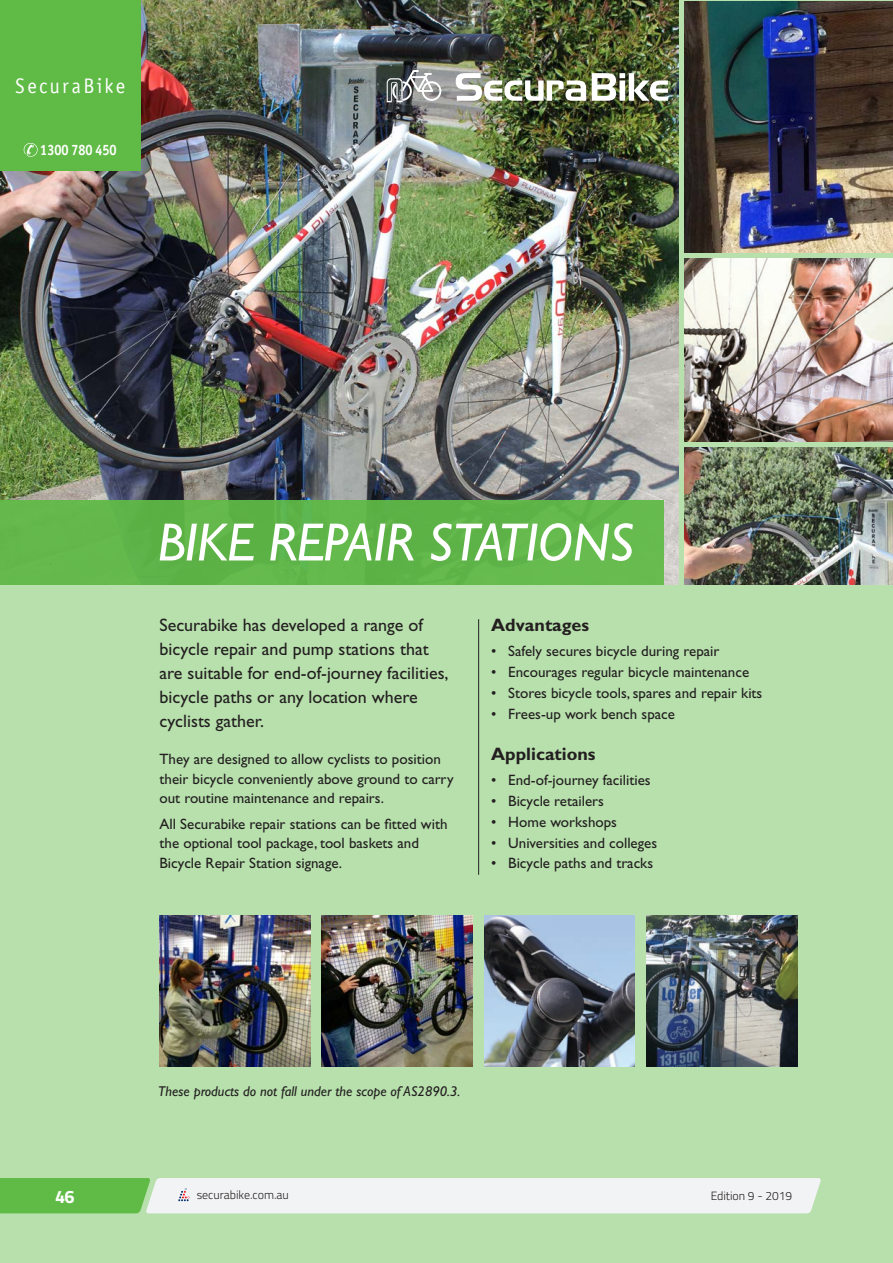
<style>
.page{position:relative;width:893px;height:1263px;background:#b7e0ac}
.page>*{position:absolute;margin:0;border:0;box-sizing:border-box;transform-origin:0 0}
.t1{font:italic 54px "Gill Sans Std";letter-spacing:-.01em;color:#fff}
.t2{font:21px "Officina Sans ITC Pro";letter-spacing:.125em;color:#fff;scale:.95 1}
.t3{font:18px/24px "Gill Sans Std";color:#231f20}
.t4{font:700 18px "Gill Sans Std";color:#231f20}
.t5{font:700 18px "Titillium";color:#fff}
.t6{font:15px/19.5px "Gill Sans Std";color:#231f20}
.t7{font:700 15px "Officina Sans ITC Pro";color:#fff;scale:.88 1}
.t8{font:italic 14.25px "Gill Sans Std";color:#231f20}
.t9{font:300 12px "Titillium";color:#231f20}
</style>
<div class="page">
<img style="left:0;top:0;width:679px;height:584px">
<div style="left:0;top:0;width:140px;height:170px;background:#60bb46"></div>
<svg style="left:0;top:1178px;width:821px;height:35px;background:#d7e8d3"></svg>
<hr style="left:478px;top:619px;width:1px;height:256px;background:#231f20">
<img style="left:322px;top:916px;width:150px;height:150px">
<img style="left:160px;top:916px;width:150px;height:150px">
<img style="left:484px;top:916px;width:151px;height:150px">
<img style="left:647px;top:916px;width:150px;height:150px">
<svg style="left:24px;top:143px;width:14px;height:14px"></svg>
<img style="left:685px;top:1px;width:208px;height:251px">
<img style="left:685px;top:447px;width:208px;height:137px">
<img style="left:685px;top:258px;width:208px;height:183px">
<div style="left:0;top:500px;width:663px;height:84px;background:#60bb46"></div>
<img style="left:456px;top:73px;width:130px;height:28px">
<img style="left:592px;top:73px;width:76px;height:28px">
<svg style="left:387px;top:70px;width:54px;height:32px;background:#939697"></svg>
<h2 class="t2" style="left:15px;top:73px;width:117px">SecuraBike</h2>
<p class="t7" style="left:40px;top:140px;width:88px">1300 780 450</p>
<h1 class="t1" style="left:158px;top:511px;width:478px">BIKE REPAIR STATIONS</h1>
<p class="t3" style="left:160px;top:613px;width:291px">Securabike has developed a range of bicycle repair and pump stations that are suitable for end-of-journey facilities, bicycle paths or any location where cyclists gather.</p>
<p class="t6" style="left:160px;top:749px;width:296px">They are designed to allow cyclists to position their bicycle conveniently above ground to carry out routine maintenance and repairs.</p>
<p class="t6" style="left:160px;top:814px;width:289px">All Securabike repair stations can be fitted with the optional tool package, tool baskets and<br>Bicycle Repair Station signage.</p>
<p class="t4" style="left:491px;top:615px;width:100px">Advantages</p>
<p class="t6" style="left:491px;top:642px;width:230px">• Safely secures bicycle during repair</p>
<p class="t6" style="left:491px;top:662px;width:260px">• Encourages regular bicycle maintenance</p>
<p class="t6" style="left:491px;top:683px;width:273px">• Stores bicycle tools, spares and repair kits</p>
<p class="t6" style="left:491px;top:704px;width:185px">• Frees-up work bench space</p>
<p class="t4" style="left:491px;top:743px;width:106px">Applications</p>
<p class="t6" style="left:491px;top:770px;width:161px">• End-of-journey facilities</p>
<p class="t6" style="left:491px;top:791px;width:114px">• Bicycle retailers</p>
<p class="t6" style="left:491px;top:812px;width:127px">• Home workshops</p>
<p class="t6" style="left:491px;top:833px;width:167px">• Universities and colleges</p>
<p class="t6" style="left:491px;top:853px;width:164px">• Bicycle paths and tracks</p>
<p class="t8" style="left:158px;top:1083px;width:304px">These products do not fall under the scope of AS2890.3.</p>
<p class="t5" style="left:55px;top:1182px;width:21px">46</p>
<p class="t9" style="left:197px;top:1186px;width:94px">securabike.com.au</p>
<p class="t9" style="left:711px;top:1187px;width:83px">Edition 9 - 2019</p>
</div>
